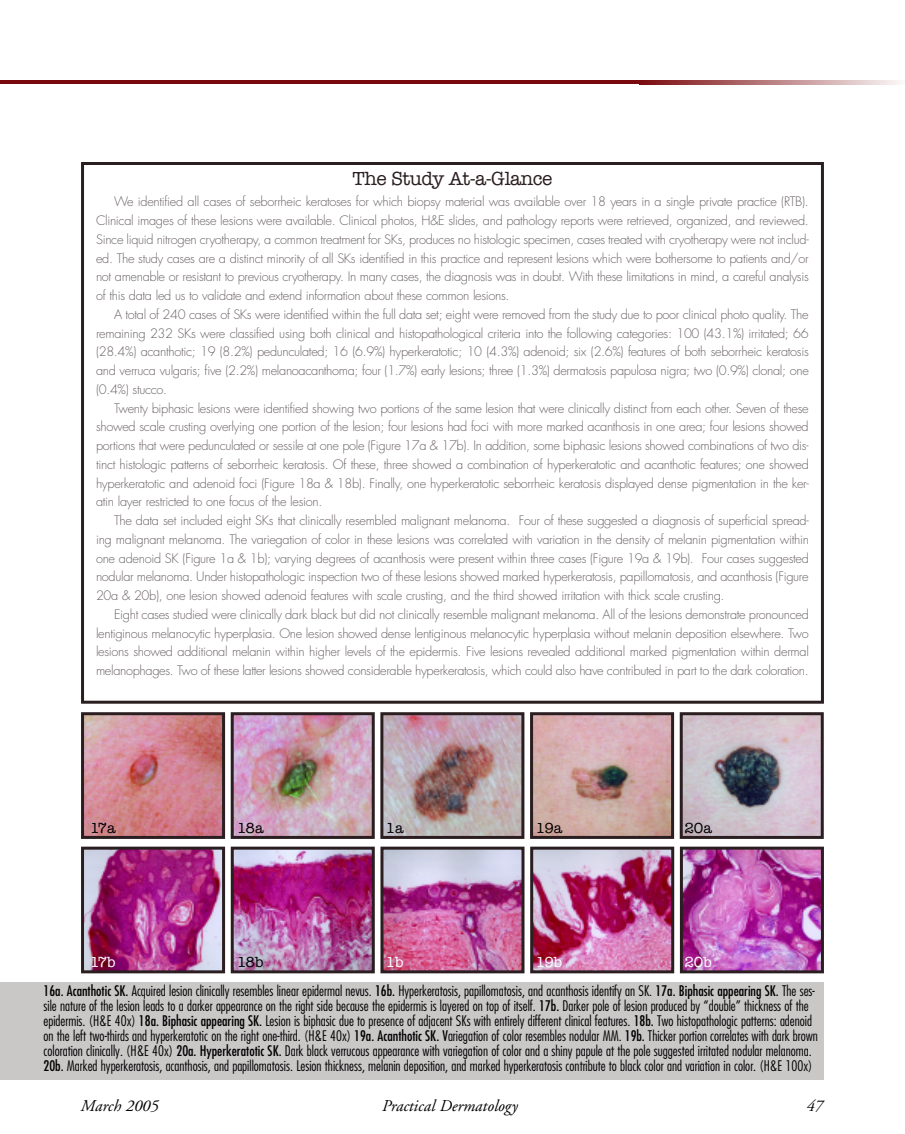
<style>
.page{position:relative;width:905px;height:1134px;background:#fff}
.page>*{position:absolute;margin:0;border:0;box-sizing:border-box;transform-origin:0 0}
.t1{font:19.5px "American Typewriter";letter-spacing:-.025em;color:#2a1e20}
.t2{font:italic 16.5px "Adobe Garamond";color:#000}
.t3{font:15px "American Typewriter";color:#000}
.t4{font:15px "American Typewriter";color:#fff}
.t5{font:300 condensed 14.25px/15px "Futura";color:#000}
.t6{font:300 12.75px/18.8px "Futura";letter-spacing:-.025em;color:#6a6263;text-align:justify}
.s1{font-weight:400}
</style>
<div class="page">
<div style="left:0;top:982px;width:823px;height:98px;background:#cac7c7"></div>
<div style="left:81px;top:162px;width:743px;height:542px;border:3px solid #2a1e20"></div>
<img style="left:235px;top:716px;width:136px;height:119px">
<div style="left:231px;top:712px;width:144px;height:127px;border:3px solid #2a1e20"></div>
<img style="left:235px;top:851px;width:136px;height:118px">
<div style="left:231px;top:847px;width:144px;height:126px;border:3px solid #2a1e20"></div>
<img style="left:85px;top:716px;width:136px;height:119px">
<div style="left:81px;top:712px;width:144px;height:127px;border:3px solid #2a1e20"></div>
<img style="left:85px;top:851px;width:136px;height:118px">
<div style="left:81px;top:847px;width:144px;height:126px;border:3px solid #2a1e20"></div>
<img style="left:384px;top:716px;width:136px;height:119px">
<div style="left:380px;top:712px;width:144px;height:127px;border:3px solid #2a1e20"></div>
<img style="left:384px;top:851px;width:136px;height:118px">
<div style="left:380px;top:847px;width:144px;height:126px;border:3px solid #2a1e20"></div>
<img style="left:534px;top:716px;width:136px;height:119px">
<div style="left:530px;top:712px;width:144px;height:127px;border:3px solid #2a1e20"></div>
<img style="left:534px;top:851px;width:136px;height:118px">
<div style="left:530px;top:847px;width:144px;height:126px;border:3px solid #2a1e20"></div>
<img style="left:683px;top:716px;width:136px;height:119px">
<div style="left:679px;top:712px;width:144px;height:127px;border:3px solid #2a1e20"></div>
<img style="left:684px;top:851px;width:135px;height:118px">
<div style="left:680px;top:847px;width:143px;height:126px;border:3px solid #2a1e20"></div>
<hr style="left:0;top:80px;width:639px;height:4px;background:#79090d">
<svg style="left:639px;top:80px;width:260px;height:4px"></svg>
<h1 class="t1" style="left:352px;top:167px;width:201px">The Study At-a-Glance</h1>
<p class="t6" style="left:96px;top:193px;width:714px;text-indent:18px">We identified all cases of seborrheic keratoses for which biopsy material was available over 18 years in a single private practice (RTB).<br>Clinical images of these lesions were available. Clinical photos, H&amp;E slides, and pathology reports were retrieved, organized, and reviewed.<br>Since liquid nitrogen cryotherapy, a common treatment for SKs, produces no histologic specimen, cases treated with cryotherapy were not includ&shy;ed. The study cases are a distinct minority of all SKs identified in this practice and represent lesions which were bothersome to patients and/or not amenable or resistant to previous cryotherapy. In many cases, the diagnosis was in doubt. With these limitations in mind, a careful analysis of this data led us to validate and extend information about these common lesions.</p>
<p class="t6" style="left:96px;top:306px;width:714px;text-indent:18px">A total of 240 cases of SKs were identified within the full data set; eight were removed from the study due to poor clinical photo quality. The remaining 232 SKs were classified using both clinical and histopathological criteria into the following categories: 100 (43.1%) irritated; 66 (28.4%) acanthotic; 19 (8.2%) pedunculated; 16 (6.9%) hyperkeratotic; 10 (4.3%) adenoid; six (2.6%) features of both seborrheic keratosis and verruca vulgaris; five (2.2%) melanoacanthoma; four (1.7%) early lesions; three (1.3%) dermatosis papulosa nigra; two (0.9%) clonal; one (0.4%) stucco.</p>
<p class="t6" style="left:96px;top:400px;width:714px;text-indent:18px">Twenty biphasic lesions were identified showing two portions of the same lesion that were clinically distinct from each other. Seven of these showed scale crusting overlying one portion of the lesion; four lesions had foci with more marked acanthosis in one area; four lesions showed portions that were pedunculated or sessile at one pole (Figure 17a &amp; 17b). In addition, some biphasic lesions showed combinations of two dis&shy;tinct histologic patterns of seborrheic keratosis. Of these, three showed a combination of hyperkeratotic and acanthotic features; one showed hyperkeratotic and adenoid foci (Figure 18a &amp; 18b). Finally, one hyperkeratotic seborrheic keratosis displayed dense pigmentation in the ker&shy;atin layer restricted to one focus of the lesion.</p>
<p class="t6" style="left:96px;top:512px;width:714px;text-indent:18px">The data set included eight SKs that clinically resembled malignant melanoma. Four of these suggested a diagnosis of superficial spread&shy;ing malignant melanoma. The variegation of color in these lesions was correlated with variation in the density of melanin pigmentation within one adenoid SK (Figure 1a &amp; 1b); varying degrees of acanthosis were present within three cases (Figure 19a &amp; 19b). Four cases suggested nodular melanoma. Under histopathologic inspection two of these lesions showed marked hyperkeratosis, papillomatosis, and acanthosis (Figure 20a &amp; 20b), one lesion showed adenoid features with scale crusting, and the third showed irritation with thick scale crusting.</p>
<p class="t6" style="left:96px;top:606px;width:714px;text-indent:18px">Eight cases studied were clinically dark black but did not clinically resemble malignant melanoma. All of the lesions demonstrate pronounced lentiginous melanocytic hyperplasia. One lesion showed dense lentiginous melanocytic hyperplasia without melanin deposition elsewhere. Two lesions showed additional melanin within higher levels of the epidermis. Five lesions revealed additional marked pigmentation within dermal melanophages. Two of these latter lesions showed considerable hyperkeratosis, which could also have contributed in part to the dark coloration.</p>
<p class="t3" style="left:90px;top:820px;width:27px">17a</p>
<p class="t3" style="left:237px;top:820px;width:28px">18a</p>
<p class="t3" style="left:386px;top:820px;width:20px">1a</p>
<p class="t3" style="left:536px;top:820px;width:28px">19a</p>
<p class="t3" style="left:684px;top:820px;width:29px">20a</p>
<p class="t4" style="left:90px;top:953px;width:27px">17b</p>
<p class="t3" style="left:237px;top:953px;width:28px">18b</p>
<p class="t4" style="left:385px;top:953px;width:20px">1b</p>
<p class="t4" style="left:535px;top:953px;width:28px">19b</p>
<p class="t4" style="left:684px;top:953px;width:29px">20b</p>
<p class="t5" style="left:44px;top:984px;width:775px"><span class="s1">16a. Acanthotic SK.</span> Acquired lesion clinically resembles linear epidermal nevus. <span class="s1">16b.</span> Hyperkeratosis, papillomatosis, and acanthosis identify an SK. <span class="s1">17a. Biphasic appearing SK.</span> The ses&shy;sile nature of the lesion leads to a darker appearance on the right side because the epidermis is layered on top of itself. <span class="s1">17b.</span> Darker pole of lesion produced by “double” thickness of the epidermis. (H&amp;E 40x) <span class="s1">18a. Biphasic appearing SK.</span> Lesion is biphasic due to presence of adjacent SKs with entirely different clinical features. <span class="s1">18b.</span> Two histopathologic patterns: adenoid on the left two-thirds and hyperkeratotic on the right one-third. (H&amp;E 40x) <span class="s1">19a. Acanthotic SK. V</span>ariegation of color resembles nodular MM. <span class="s1">19b.</span> Thicker portion correlates with dark brown coloration clinically. (H&amp;E 40x) <span class="s1">20a. Hyperkeratotic SK.</span> Dark black verrucous appearance with variegation of color and a shiny papule at the pole suggested irritated nodular melanoma.<br><span class="s1">20b.</span> Marked hyperkeratosis, acanthosis, and papillomatosis. Lesion thickness, melanin deposition, and marked hyperkeratosis contribute to black color and variation in color. (H&amp;E 100x)</p>
<p class="t2" style="left:81px;top:1099px;width:80px">March 2005</p>
<p class="t2" style="left:382px;top:1099px;width:137px">Practical Dermatology</p>
<p class="t2" style="left:806px;top:1099px;width:18px">47</p>
</div>
